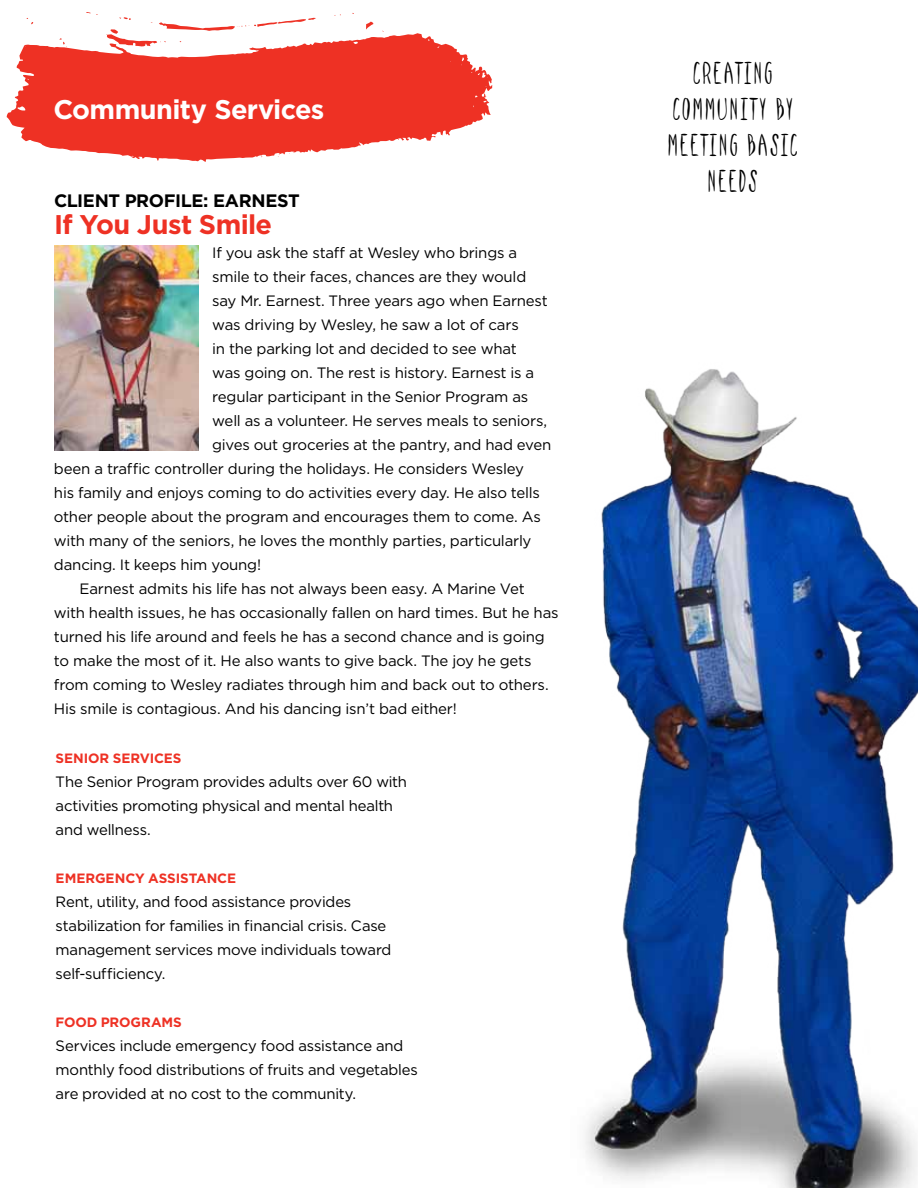
<style>
.page{position:relative;width:918px;height:1188px;background:#fff}
.page>*{position:absolute;margin:0;border:0;box-sizing:border-box;transform-origin:0 0}
.t1{font:28.5px/36px "Spill Milk";letter-spacing:.07em;color:#000;text-align:center}
.t2{font:700 27px "Gotham HTF";letter-spacing:-.03em;color:#fff}
.t3{font:700 27px "Gotham HTF";color:#ee3124}
.t4{font:700 18px "Gotham HTF";letter-spacing:-.02em;color:#000}
.t5{font:15px/24px "Gotham HTF";letter-spacing:-.015em;color:#000}
.t6{font:700 13.5px "Gotham HTF";letter-spacing:-.005em;color:#ee3124}
</style>
<div class="page">
<svg style="left:7px;top:33px;width:485px;height:129px;fill:#ee3124"></svg>
<svg style="left:366px;top:22px;width:7px;height:8px"></svg>
<svg style="left:78px;top:53px;width:8px;height:7px"></svg>
<svg style="left:289px;top:152px;width:7px;height:2px"></svg>
<svg style="left:106px;top:17px;width:210px;height:30px"></svg>
<svg style="left:59px;top:38px;width:8px;height:10px"></svg>
<img style="left:585px;top:369px;width:333px;height:819px">
<img style="left:54px;top:245px;width:145px;height:205px">
<h2 class="t2" style="left:53px;top:94px;width:272px">COMMUNITY SERVICES</h2>
<p class="t4" style="left:54px;top:191px;width:247px">CLIENT PROFILE: EARNEST</p>
<h2 class="t3" style="left:54px;top:209px;width:220px">IF YOU JUST SMILE</h2>
<p class="t5" style="left:212px;top:241px;width:306px">If you ask the staff at Wesley who brings a</p>
<p class="t5" style="left:212px;top:265px;width:316px">smile to their faces, chances are they would</p>
<p class="t5" style="left:212px;top:289px;width:337px">say Mr. Earnest. Three years ago when Earnest</p>
<p class="t5" style="left:212px;top:313px;width:308px">was driving by Wesley, he saw a lot of cars</p>
<p class="t5" style="left:212px;top:337px;width:306px">in the parking lot and decided to see what</p>
<p class="t5" style="left:212px;top:361px;width:324px">was going on. The rest is history. Earnest is a</p>
<p class="t5" style="left:212px;top:385px;width:318px">regular participant in the Senior Program as</p>
<p class="t5" style="left:212px;top:409px;width:337px">well as a volunteer. He serves meals to seniors,</p>
<p class="t5" style="left:212px;top:433px;width:341px">gives out groceries at the pantry, and had even</p>
<p class="t5" style="left:54px;top:457px;width:471px">been a traffic controller during the holidays. He considers Wesley</p>
<p class="t5" style="left:54px;top:481px;width:487px">his family and enjoys coming to do activities every day. He also tells</p>
<p class="t5" style="left:54px;top:505px;width:488px">other people about the program and encourages them to come. As</p>
<p class="t5" style="left:54px;top:529px;width:479px">with many of the seniors, he loves the monthly parties, particularly</p>
<p class="t5" style="left:54px;top:553px;width:209px">dancing. It keeps him young!</p>
<p class="t5" style="left:79px;top:577px;width:447px">Earnest admits his life has not always been easy. A Marine Vet</p>
<p class="t5" style="left:54px;top:601px;width:506px">with health issues, he has occasionally fallen on hard times. But he has</p>
<p class="t5" style="left:54px;top:625px;width:492px">turned his life around and feels he has a second chance and is going</p>
<p class="t5" style="left:54px;top:649px;width:479px">to make the most of it. He also wants to give back. The joy he gets</p>
<p class="t5" style="left:54px;top:673px;width:496px">from coming to Wesley radiates through him and back out to others.</p>
<p class="t5" style="left:54px;top:697px;width:404px">His smile is contagious. And his dancing isn’t bad either!</p>
<p class="t6" style="left:56px;top:751px;width:125px">SENIOR SERVICES</p>
<p class="t5" style="left:56px;top:770px;width:353px">The Senior Program provides adults over 60 with activities promoting physical and mental health and wellness.</p>
<p class="t6" style="left:56px;top:871px;width:182px">EMERGENCY ASSISTANCE</p>
<p class="t5" style="left:56px;top:890px;width:338px">Rent, utility, and food assistance provides stabilization for families in financial crisis. Case management services move individuals toward self-sufficiency.</p>
<p class="t6" style="left:56px;top:1015px;width:126px">FOOD PROGRAMS</p>
<p class="t5" style="left:56px;top:1034px;width:364px">Services include emergency food assistance and monthly food distributions of fruits and vegetables are provided at no cost to the community.</p>
<h1 class="t1" style="left:669px;top:56px;width:131px">CREATING<br>COMMUNITY BY<br>MEETING BASIC<br>NEEDS</h1>
</div>
